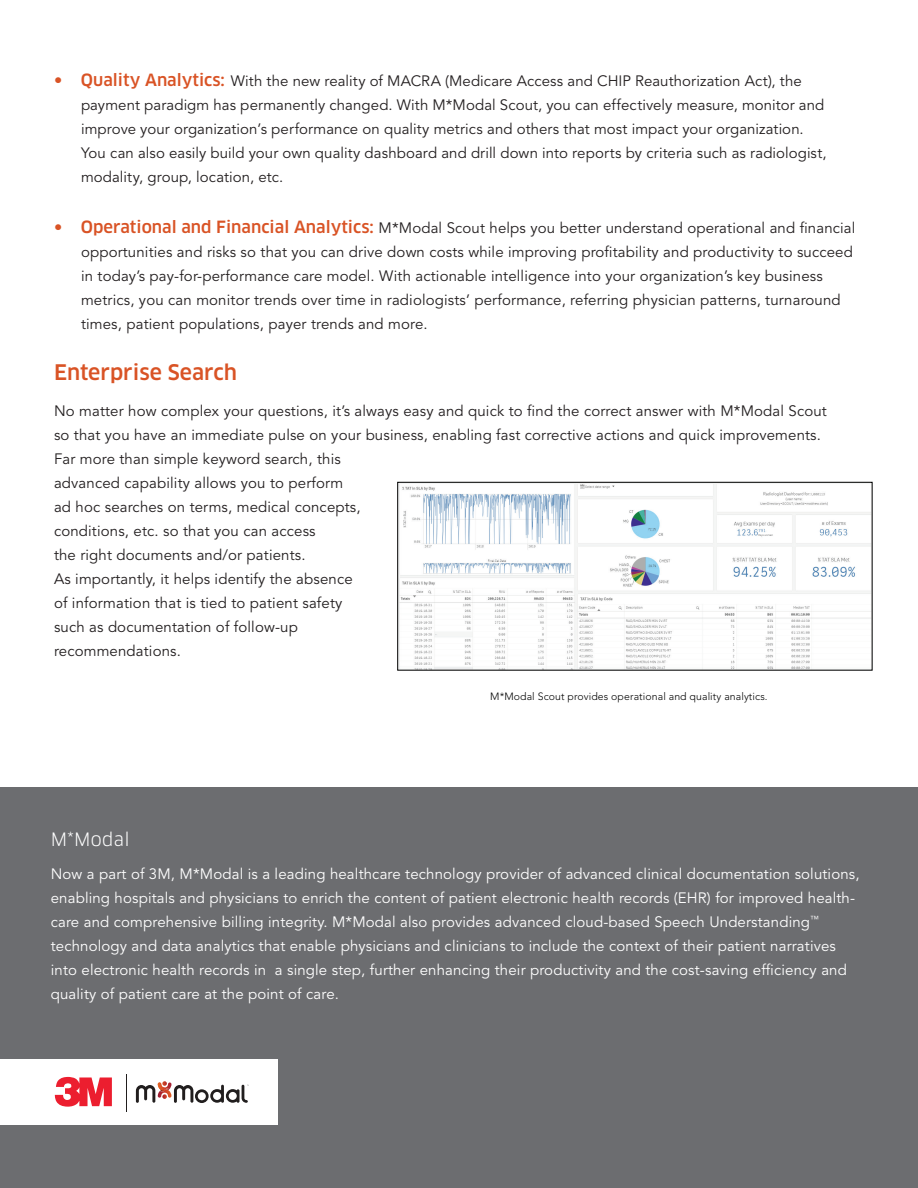
<style>
.page{position:relative;width:918px;height:1188px;background:#fff}
.page>*{position:absolute;margin:0;border:0;box-sizing:border-box;transform-origin:0 0}
.t1{font:500 21px "Clan OT";color:#d95325}
.t2{font:18px "Clan OT";letter-spacing:.02em;color:#fff}
.t3{font:15px/24px "Avenir";letter-spacing:.01em;color:#231f20}
.t4{font:15px/24px "Avenir";letter-spacing:.01em;color:#fff}
.t5{font:300 10.5px "Avenir";letter-spacing:.01em;color:#000}
.s1{font-weight:500;font-size:16.5px;color:#d95325}
.s2{font-family:"Clan OT";font-weight:500;font-size:16.5px;color:#d95325}
</style>
<div class="page">
<div style="left:0;top:787px;width:918px;height:401px;background:#6c6d70"></div>
<img style="left:397px;top:481px;width:476px;height:188px">
<div style="left:397px;top:482px;width:476px;height:189px;border:1px solid #000"></div>
<div style="left:0;top:1060px;width:277px;height:65px;background:#fff"></div>
<svg style="left:136px;top:1081px;width:113px;height:22px"></svg>
<svg style="left:55px;top:1077px;width:57px;height:30px"></svg>
<hr style="left:126px;top:1074px;width:1px;height:37px;background:#211e1e">
<p class="t3" style="left:81px;top:69px;width:747px;text-indent:-27px"><span class="s1">•</span> <span class="s2">Quality Analytics:</span> With the new reality of MACRA (Medicare Access and CHIP Reauthorization Act), the payment paradigm has permanently changed. With M*Modal Scout, you can effectively measure, monitor and improve your organization’s performance on quality metrics and others that most impact your organization.<br>You can also easily build your own quality dashboard and drill down into reports by criteria such as radiologist, modality, group, location, etc.</p>
<p class="t3" style="left:81px;top:216px;width:776px;text-indent:-27px"><span class="s1">•</span> <span class="s2">Operational and Financial Analytics:</span> M*Modal Scout helps you better understand operational and financial opportunities and risks so that you can drive down costs while improving profitability and productivity to succeed in today’s pay-for-performance care model. With actionable intelligence into your organization’s key business metrics, you can monitor trends over time in radiologists’ performance, referring physician patterns, turnaround times, patient populations, payer trends and more.</p>
<h1 class="t1" style="left:54px;top:360px;width:185px">Enterprise Search</h1>
<p class="t3" style="left:54px;top:399px;width:774px">No matter how complex your questions, it’s always easy and quick to find the correct answer with M*Modal Scout so that you have an immediate pulse on your business, enabling fast corrective actions and quick improvements.<br>Far more than simple keyword search, this<br>advanced capability allows you to perform<br>ad hoc searches on terms, medical concepts,<br>conditions, etc. so that you can access<br>the right documents and/or patients.<br>As importantly, it helps identify the absence<br>of information that is tied to patient safety<br>such as documentation of follow-up<br>recommendations.</p>
<p class="t5" style="left:490px;top:690px;width:279px">M*Modal Scout provides operational and quality analytics.</p>
<p class="t2" style="left:51px;top:829px;width:80px">M*Modal</p>
<p class="t4" style="left:51px;top:863px;width:810px">Now a part of 3M, M*Modal is a leading healthcare technology provider of advanced clinical documentation solutions, enabling hospitals and physicians to enrich the content of patient electronic health records (EHR) for improved health&shy;care and comprehensive billing integrity. M*Modal also provides advanced cloud-based Speech Understanding<sup>™ </sup>technology and data analytics that enable physicians and clinicians to include the context of their patient narratives into electronic health records in a single step, further enhancing their productivity and the cost-saving efficiency and quality of patient care at the point of care.</p>
</div>
